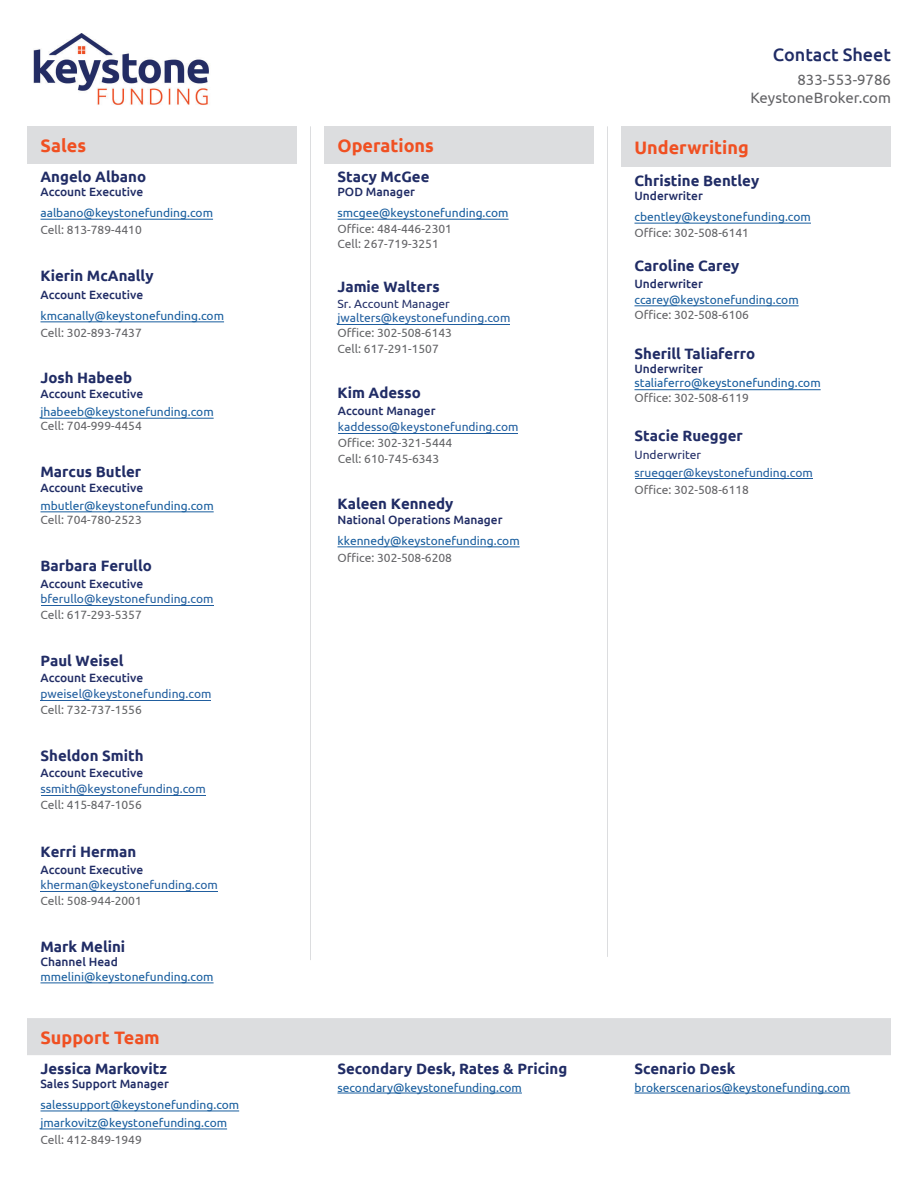
<style>
.page{position:relative;width:918px;height:1188px;background:#fff}
.page>*{position:absolute;margin:0;border:0;box-sizing:border-box;transform-origin:0 0}
.t1{font:700 18px "Ubuntu";color:#f05022}
.t2{font:500 18px "Ubuntu";color:#202c65}
.t3{font:700 15px "Ubuntu";color:#202c65}
.t4{font:700 15px "Ubuntu";color:#212d66}
.t5{font:700 15px "Ubuntu";color:#222d66}
.t6{font:15px/18px "Ubuntu";color:#636366;text-align:right}
.t7{font:12px/17.5px "Ubuntu";color:#175d9e}
.t8{font:500 12px "Ubuntu";color:#202c65}
.t9{font:12px/15.8px "Ubuntu";color:#636366}
.t10{font:12px/16.8px "Ubuntu";color:#636466}
.t11{font:12px "Ubuntu";color:#215e9f}
.t12{font:12px "Ubuntu";color:#205e9f}
.t13{font:500 12px "Ubuntu";color:#212d66}
.t14{font:500 12px "Ubuntu";color:#222d66}
.t15{font:12px "Ubuntu";color:#636366}
.t16{font:12px "Ubuntu";color:#212d66}
.t17{font:12px "Ubuntu";color:#222d66}
.s1{color:#636366}
</style>
<div class="page">
<div style="left:27px;top:126px;width:270px;height:37px;background:#dcdddf"></div>
<hr style="left:41px;top:982px;width:173px;height:1px;background:#175d9e">
<hr style="left:40px;top:891px;width:178px;height:1px;background:#215e9f">
<hr style="left:41px;top:795px;width:164px;height:1px;background:#215e9f">
<hr style="left:41px;top:700px;width:170px;height:1px;background:#215e9f">
<hr style="left:41px;top:605px;width:172px;height:1px;background:#205e9f">
<hr style="left:41px;top:511px;width:173px;height:1px;background:#175d9e">
<hr style="left:41px;top:418px;width:173px;height:1px;background:#175d9e">
<hr style="left:41px;top:321px;width:183px;height:1px;background:#175d9e">
<hr style="left:41px;top:219px;width:172px;height:1px;background:#175d9e">
<div style="left:27px;top:1018px;width:864px;height:37px;background:#dcdddf"></div>
<hr style="left:41px;top:1128px;width:186px;height:1px;background:#175d9e">
<hr style="left:40px;top:1110px;width:199px;height:1px;background:#175d9e">
<hr style="left:338px;top:1093px;width:184px;height:1px;background:#175d9e">
<hr style="left:634px;top:1093px;width:216px;height:1px;background:#175d9e">
<div style="left:324px;top:126px;width:270px;height:37px;background:#dcdddf"></div>
<hr style="left:338px;top:546px;width:182px;height:1px;background:#175d9e">
<hr style="left:338px;top:433px;width:180px;height:1px;background:#205e9f">
<hr style="left:338px;top:324px;width:172px;height:1px;background:#205e9f">
<hr style="left:338px;top:219px;width:171px;height:1px;background:#175d9e">
<div style="left:621px;top:126px;width:270px;height:41px;background:#dcdddf"></div>
<hr style="left:635px;top:478px;width:177px;height:1px;background:#215e9f">
<hr style="left:635px;top:389px;width:186px;height:1px;background:#175d9e">
<hr style="left:635px;top:305px;width:164px;height:1px;background:#175d9e">
<hr style="left:635px;top:223px;width:176px;height:1px;background:#175d9e">
<img style="left:33px;top:33px;width:176px;height:72px">
<hr style="left:310px;top:126px;width:1px;height:834px;background:#dcdddf">
<hr style="left:607px;top:126px;width:1px;height:831px;background:#dcdddf">
<h1 class="t1" style="left:40px;top:135px;width:47px">Sales</h1>
<p class="t3" style="left:40px;top:167px;width:107px">Angelo Albano</p>
<p class="t8" style="left:40px;top:184px;width:104px">Account Executive</p>
<p class="t7" style="left:40px;top:203px;width:174px">aalbano@keystonefunding.com</p>
<p class="t9" style="left:40px;top:221px;width:103px">Cell: 813-789-4410</p>
<p class="t3" style="left:40px;top:266px;width:115px">Kierin McAnally</p>
<p class="t8" style="left:40px;top:287px;width:104px">Account Executive</p>
<p class="t7" style="left:40px;top:306px;width:185px">kmcanally@keystonefunding.com</p>
<p class="t9" style="left:40px;top:324px;width:103px">Cell: 302-893-7437</p>
<p class="t3" style="left:40px;top:369px;width:93px">Josh Habeeb</p>
<p class="t8" style="left:40px;top:386px;width:104px">Account Executive</p>
<p class="t7" style="left:40px;top:402px;width:175px">jhabeeb@keystonefunding.com</p>
<p class="t9" style="left:40px;top:418px;width:103px">Cell: 704-999-4454</p>
<p class="t3" style="left:40px;top:463px;width:102px">Marcus Butler</p>
<p class="t8" style="left:40px;top:480px;width:104px">Account Executive</p>
<p class="t7" style="left:40px;top:496px;width:175px">mbutler@keystonefunding.com</p>
<p class="t9" style="left:40px;top:511px;width:103px">Cell: 704-780-2523</p>
<p class="t4" style="left:40px;top:556px;width:113px">Barbara Ferullo</p>
<p class="t13" style="left:40px;top:576px;width:104px">Account Executive</p>
<p class="t12" style="left:40px;top:592px;width:175px">bferullo@keystonefunding.com</p>
<p class="t10" style="left:40px;top:606px;width:103px">Cell: 617-293-5357</p>
<p class="t5" style="left:40px;top:651px;width:85px">Paul Weisel</p>
<p class="t14" style="left:40px;top:671px;width:104px">Account Executive</p>
<p class="t11" style="left:40px;top:687px;width:172px">pweisel@keystonefunding.com</p>
<p class="t10" style="left:40px;top:701px;width:103px">Cell: 732-737-1556</p>
<p class="t5" style="left:41px;top:746px;width:105px">Sheldon Smith</p>
<p class="t14" style="left:41px;top:765px;width:104px">Account Executive</p>
<p class="t11" style="left:41px;top:781px;width:167px">ssmith@keystonefunding.com</p>
<p class="t10" style="left:41px;top:795px;width:103px">Cell: 415-847-1056</p>
<p class="t4" style="left:41px;top:842px;width:97px">Kerri Herman</p>
<p class="t13" style="left:41px;top:862px;width:104px">Account Executive</p>
<p class="t11" style="left:41px;top:878px;width:179px">kherman@keystonefunding.com</p>
<p class="t10" style="left:41px;top:892px;width:103px">Cell: 508-944-2001</p>
<p class="t3" style="left:41px;top:937px;width:86px">Mark Melini</p>
<p class="t8" style="left:41px;top:954px;width:79px">Channel Head</p>
<p class="t7" style="left:41px;top:967px;width:175px">mmelini@keystonefunding.com</p>
<h1 class="t1" style="left:40px;top:1026px;width:121px">Support Team</h1>
<p class="t3" style="left:40px;top:1059px;width:128px">Jessica Markovitz</p>
<p class="t8" style="left:40px;top:1076px;width:130px">Sales Support Manager</p>
<p class="t7" style="left:40px;top:1095px;width:200px">salessupport@keystonefunding.com jmarkovitz@keystonefunding.com<br><span class="s1">Cell:</span> <span class="s1">412</span><span class="s1">-</span><span class="s1">849</span><span class="s1">-</span><span class="s1">1949</span></p>
<h1 class="t1" style="left:338px;top:135px;width:98px">Operations</h1>
<p class="t3" style="left:338px;top:167px;width:93px">Stacy McGee</p>
<p class="t8" style="left:338px;top:184px;width:79px">POD Manager</p>
<p class="t7" style="left:338px;top:203px;width:173px">smcgee@keystonefunding.com</p>
<p class="t9" style="left:338px;top:220px;width:116px">Office: 484-446-2301<br>Cell: 267-719-3251</p>
<p class="t4" style="left:338px;top:278px;width:104px">Jamie Walters</p>
<p class="t16" style="left:338px;top:296px;width:114px">Sr. Account Manager</p>
<p class="t12" style="left:338px;top:311px;width:174px">jwalters@keystonefunding.com</p>
<p class="t10" style="left:338px;top:324px;width:116px">Office: 302-508-6143<br>Cell: 617-291-1507</p>
<p class="t4" style="left:338px;top:384px;width:85px">Kim Adesso</p>
<p class="t13" style="left:338px;top:403px;width:99px">Account Manager</p>
<p class="t12" style="left:338px;top:420px;width:182px">kaddesso@keystonefunding.com</p>
<p class="t10" style="left:338px;top:434px;width:116px;line-height:15.8px">Office: 302-321-5444<br>Cell: 610-745-6343</p>
<p class="t3" style="left:338px;top:495px;width:117px">Kaleen Kennedy</p>
<p class="t8" style="left:338px;top:512px;width:167px">National Operations Manager</p>
<p class="t7" style="left:338px;top:531px;width:184px">kkennedy@keystonefunding.com</p>
<p class="t9" style="left:338px;top:549px;width:116px">Office: 302-508-6208</p>
<h1 class="t2" style="left:773px;top:43px;width:120px">Contact Sheet</h1>
<p class="t6" style="left:750px;top:71px;width:142px">833-553-9786<br>KeystoneBroker.com</p>
<h1 class="t1" style="left:634px;top:137px;width:116px">Underwriting</h1>
<p class="t3" style="left:634px;top:171px;width:126px">Christine Bentley</p>
<p class="t8" style="left:634px;top:188px;width:70px">Underwriter</p>
<p class="t7" style="left:634px;top:208px;width:178px;line-height:15.8px">cbentley@keystonefunding.com<br><span class="s1">Office: 302-508-61</span><span class="s1">41</span></p>
<p class="t3" style="left:634px;top:256px;width:107px">Caroline Carey</p>
<p class="t8" style="left:634px;top:276px;width:70px">Underwriter</p>
<p class="t7" style="left:634px;top:291px;width:166px;line-height:15.8px">ccarey@keystonefunding.com<br><span class="s1">Office</span><span class="s1">: 302-</span><span class="s1">508</span><span class="s1">-</span><span class="s1">6106</span></p>
<p class="t3" style="left:634px;top:344px;width:122px">Sherill Taliaferro</p>
<p class="t8" style="left:634px;top:361px;width:70px">Underwriter</p>
<p class="t7" style="left:634px;top:374px;width:188px">staliaferro@keystonefunding.com</p>
<p class="t9" style="left:634px;top:389px;width:116px">Office: 302-508-6119</p>
<p class="t5" style="left:634px;top:427px;width:110px">Stacie Ruegger</p>
<p class="t17" style="left:634px;top:448px;width:68px">Underwriter</p>
<p class="t11" style="left:634px;top:465px;width:180px">sruegger@keystonefunding.com</p>
<p class="t15" style="left:634px;top:482px;width:116px">Office: 302-508-6118</p>
<p class="t3" style="left:338px;top:1059px;width:231px">Secondary Desk, Rates &amp; Pricing</p>
<p class="t7" style="left:338px;top:1078px;width:186px">secondary@keystonefunding.com</p>
<p class="t3" style="left:634px;top:1059px;width:102px">Scenario Desk</p>
<p class="t7" style="left:634px;top:1078px;width:217px">brokerscenarios@keystonefunding.com</p>
</div>
